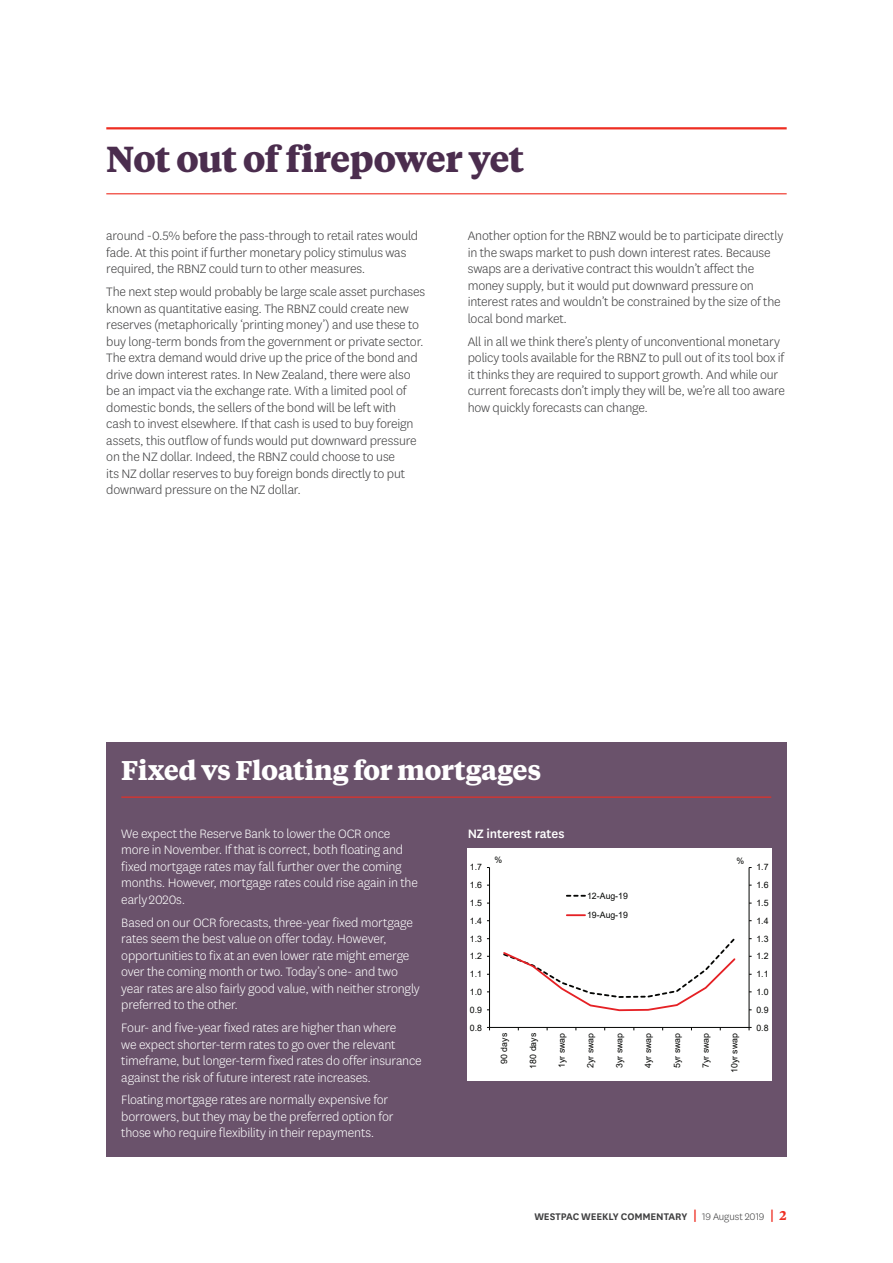
<style>
.page{position:relative;width:893px;height:1263px;background:#fff}
.page>*{position:absolute;margin:0;border:0;box-sizing:border-box;transform-origin:0 0}
.t1{font:700 36px "Tiempos Text";letter-spacing:-.025em;color:#4b2d4e}
.t2{font:700 27px "Tiempos Text";letter-spacing:-.015em;color:#fff}
.t3{font:300 14.25px/16.5px "National LF";letter-spacing:-.015em;color:#3e3e3f}
.t4{font:300 14.25px/16.5px "National LF";letter-spacing:-.015em;color:#fff}
.t5{font:500 14.25px "National LF";letter-spacing:-.01em;color:#fff}
.t6{font:600 11.25px "National LF";letter-spacing:-.005em;color:#3e3e3f}
.t7{font:8.85px/19.4px "Arial";letter-spacing:-.005em;color:#040503}
.t8{font:8.7px "Arial";color:#040503}
.s1{font-family:"Tiempos Text";font-size:13.5px;color:#ee2e22}
.s2{font-weight:300}
.s3{font-family:"Tiempos Text";font-size:12.75px;color:#ee2e22}
</style>
<div class="page">
<hr style="left:106px;top:127px;width:681px;height:2px;background:#ee2e22">
<hr style="left:106px;top:193px;width:681px;height:1px;background:#ee2e22">
<div style="left:106px;top:742px;width:681px;height:415px;background:#6a526b"></div>
<hr style="left:121px;top:796px;width:650px;height:2px;background:#ee2e22">
<div style="left:468px;top:849px;width:303px;height:232px;background:#fff"></div>
<hr style="left:749px;top:867px;width:1px;height:160px;background:#040503">
<hr style="left:489px;top:867px;width:1px;height:160px;background:#040503">
<hr style="left:489px;top:1027px;width:260px;height:1px;background:#040503">
<svg style="left:503px;top:938px;width:233px;height:74px"></svg>
<svg style="left:567px;top:895px;width:18px;height:2px"></svg>
<svg style="left:567px;top:914px;width:18px;height:2px"></svg>
<h1 class="t1" style="left:106px;top:134px;width:419px">Not out of firepower yet</h1>
<p class="t3" style="left:106px;top:227px;width:313px">around -0.5% before the pass-through to retail rates would fade. At this point if further monetary policy stimulus was required, the RBNZ could turn to other measures.</p>
<p class="t3" style="left:106px;top:283px;width:320px">The next step would probably be large scale asset purchases known as quantitative easing. The RBNZ could create new reserves (metaphorically ‘printing money’) and use these to buy long-term bonds from the government or private sector.<br>The extra demand would drive up the price of the bond and drive down interest rates. In New Zealand, there were also be an impact via the exchange rate. With a limited pool of domestic bonds, the sellers of the bond will be left with<br>cash to invest elsewhere. If that cash is used to buy foreign assets, this outflow of funds would put downward pressure on the NZ dollar. Indeed, the RBNZ could choose to use<br>its NZ dollar reserves to buy foreign bonds directly to put downward pressure on the NZ dollar.</p>
<p class="t3" style="left:468px;top:227px;width:317px">Another option for the RBNZ would be to participate directly in the swaps market to push down interest rates. Because swaps are a derivative contract this wouldn’t affect the money supply, but it would put downward pressure on interest rates and wouldn’t be constrained by the size of the local bond market.</p>
<p class="t3" style="left:468px;top:333px;width:319px">All in all we think there’s plenty of unconventional monetary policy tools available for the RBNZ to pull out of its tool box if it thinks they are required to support growth. And while our current forecasts don’t imply they will be, we’re all too aware how quickly forecasts can change.</p>
<h2 class="t2" style="left:121px;top:751px;width:422px">Fixed vs Floating for mortgages</h2>
<p class="t4" style="left:121px;top:825px;width:298px">We expect the Reserve Bank to lower the OCR once more in November. If that is correct, both floating and fixed mortgage rates may fall further over the coming months. However, mortgage rates could rise again in the early 2020s.</p>
<p class="t4" style="left:121px;top:913px;width:300px">Based on our OCR forecasts, three-year fixed mortgage rates seem the best value on offer today. However, opportunities to fix at an even lower rate might emerge over the coming month or two. Today’s one- and two year rates are also fairly good value, with neither strongly preferred to the other.</p>
<p class="t4" style="left:121px;top:1019px;width:302px">Four- and five-year fixed rates are higher than where<br>we expect shorter-term rates to go over the relevant timeframe, but longer-term fixed rates do offer insurance against the risk of future interest rate increases.</p>
<p class="t4" style="left:121px;top:1091px;width:274px">Floating mortgage rates are normally expensive for borrowers, but they may be the preferred option for those who require flexibility in their repayments.</p>
<p class="t5" style="left:468px;top:824px;width:98px">NZ interest rates</p>
<p class="t7" style="left:470px;top:857px;width:14px">1.7</p>
<p class="t7" style="left:470px;top:875px;width:14px">1.6</p>
<p class="t7" style="left:470px;top:893px;width:14px">1.5</p>
<p class="t7" style="left:470px;top:911px;width:14px">1.4</p>
<p class="t7" style="left:494px;top:850px;width:9px">%</p>
<p class="t7" style="left:737px;top:851px;width:9px">%</p>
<p class="t7" style="left:587px;top:886px;width:42px">12-Aug-19<br>19-Aug-19</p>
<p class="t7" style="left:756px;top:857px;width:14px">1.7</p>
<p class="t7" style="left:756px;top:875px;width:14px">1.6</p>
<p class="t7" style="left:756px;top:893px;width:14px">1.5</p>
<p class="t7" style="left:756px;top:911px;width:14px">1.4</p>
<p class="t7" style="left:470px;top:929px;width:14px">1.3</p>
<p class="t7" style="left:756px;top:929px;width:14px">1.3</p>
<p class="t7" style="left:470px;top:946px;width:14px">1.2</p>
<p class="t7" style="left:756px;top:946px;width:14px">1.2</p>
<p class="t7" style="left:470px;top:964px;width:14px">1.1</p>
<p class="t7" style="left:756px;top:964px;width:14px">1.1</p>
<p class="t7" style="left:470px;top:982px;width:14px">1.0</p>
<p class="t7" style="left:756px;top:982px;width:14px">1.0</p>
<p class="t7" style="left:470px;top:1000px;width:14px">0.9</p>
<p class="t7" style="left:756px;top:1000px;width:14px">0.9</p>
<p class="t7" style="left:470px;top:1018px;width:14px">0.8</p>
<p class="t7" style="left:756px;top:1018px;width:14px">0.8</p>
<p class="t8" style="left:498px;top:1064px;width:32px;rotate:-90deg">90 days</p>
<p class="t8" style="left:527px;top:1069px;width:37px;rotate:-90deg">180 days</p>
<p class="t8" style="left:556px;top:1068px;width:37px;rotate:-90deg">1yr swap</p>
<p class="t8" style="left:585px;top:1068px;width:37px;rotate:-90deg">2yr swap</p>
<p class="t8" style="left:613px;top:1068px;width:37px;rotate:-90deg">3yr swap</p>
<p class="t8" style="left:642px;top:1068px;width:37px;rotate:-90deg">4yr swap</p>
<p class="t8" style="left:671px;top:1068px;width:37px;rotate:-90deg">5yr swap</p>
<p class="t8" style="left:700px;top:1068px;width:37px;rotate:-90deg">7yr swap</p>
<p class="t8" style="left:729px;top:1073px;width:42px;rotate:-90deg">10yr swap</p>
<p class="t6" style="left:534px;top:1209px;width:254px">WESTPAC WEEKLY COMMENTARY <span class="s1">|</span> <span class="s2">19 August 2019</span> <span class="s1">|</span> <span class="s3">2</span></p>
</div>
